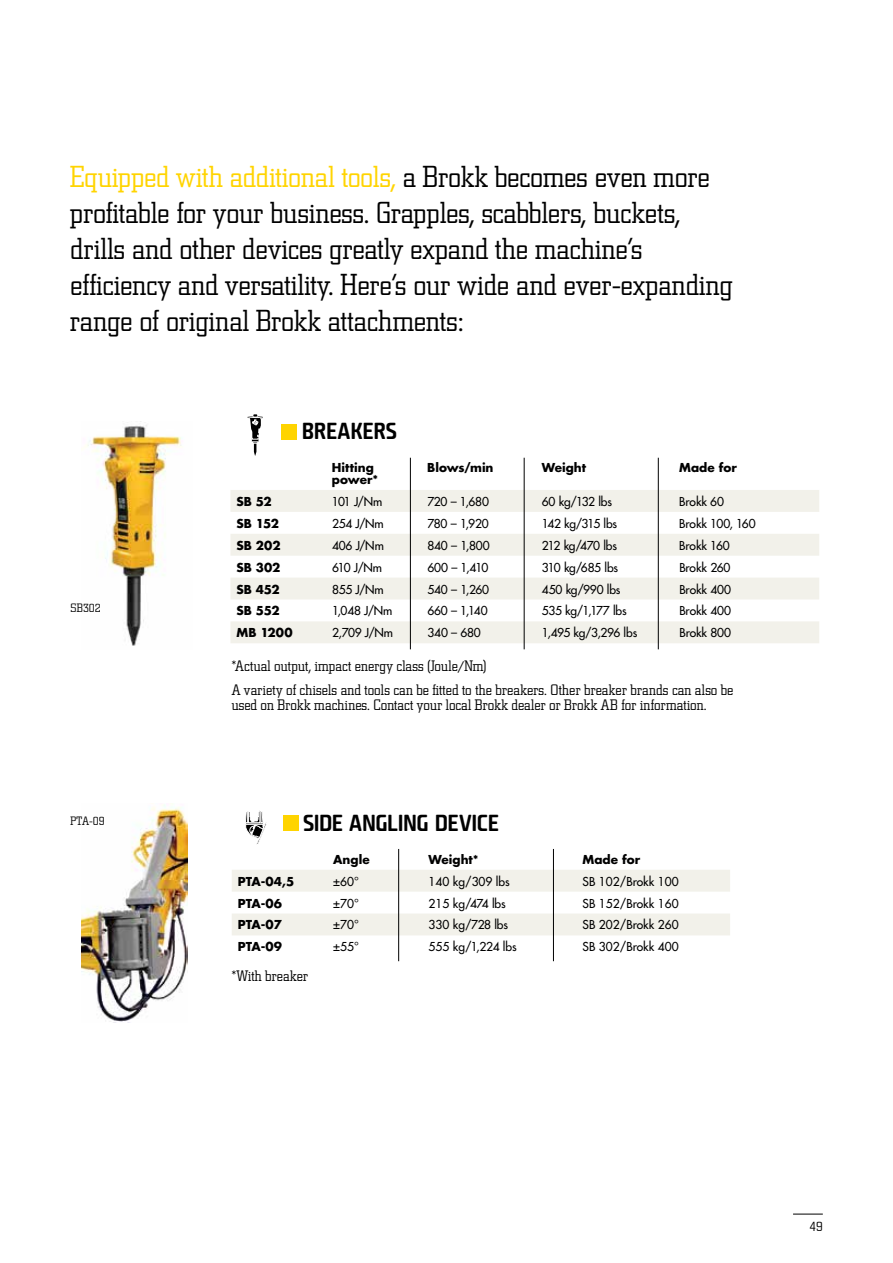
<style>
.page{position:relative;width:893px;height:1263px;background:#fff}
.page>*{position:absolute;margin:0;border:0;box-sizing:border-box;transform-origin:0 0}
.t1{font:300 30px/36px "City Pro";color:#000}
.t2{font:22.5px "Fishmonger MS";letter-spacing:-.02em;color:#000}
.t3{font:300 15px/23.5px "City Pro";letter-spacing:.01em;color:#000}
.t4{font:300 13.5px "City Pro";color:#000}
.t5{font:500 12px "Futura LT Pro";letter-spacing:-.01em;color:#000}
.t6{font:700 12px/12px "Futura LT Pro";color:#000}
.t7{font:500 12px "Futura LT Pro";letter-spacing:-.045em;color:#000}
.t8{font:500 12px "Futura LT Pro";letter-spacing:-.03em;color:#000}
.t9{font:300 12px "City Pro";letter-spacing:-.005em;color:#000}
.s1{color:#ffd400}
.s2{font-family:"Futura LT Pro";font-weight:400;font-size:12px}
</style>
<div class="page">
<img style="left:85px;top:425px;width:97px;height:221px">
<img style="left:82px;top:805px;width:105px;height:218px">
<svg style="left:230px;top:490px;width:589px;height:153px;fill:#f2f1ea"></svg>
<svg style="left:232px;top:870px;width:498px;height:65px"></svg>
<hr style="left:410px;top:458px;width:1px;height:191px;background:#000">
<hr style="left:524px;top:458px;width:1px;height:191px;background:#000">
<hr style="left:658px;top:458px;width:1px;height:191px;background:#000">
<hr style="left:398px;top:849px;width:1px;height:112px;background:#000">
<hr style="left:553px;top:849px;width:1px;height:112px;background:#000">
<div style="left:281px;top:424px;width:16px;height:15px;background:#ffd400"></div>
<div style="left:283px;top:815px;width:15px;height:16px;background:#ffd400"></div>
<svg style="left:245px;top:810px;width:22px;height:34px"></svg>
<svg style="left:247px;top:414px;width:16px;height:42px"></svg>
<hr style="left:793px;top:1214px;width:30px;height:1px;background:#000">
<p class="t1" style="left:70px;top:158px;width:664px"><span class="s1">Equipped with additional tools,</span> a Brokk becomes even more profitable for your business. Grapples, scabblers, buckets, drills and other devices greatly expand the machine’s efficiency and versatility. Here’s our wide and ever-expanding range of original Brokk attachments:</p>
<h2 class="t2" style="left:302px;top:416px;width:97px">BREAKERS</h2>
<p class="t9" style="left:71px;top:600px;width:32px">SB302</p>
<p class="t9" style="left:71px;top:813px;width:36px">PTA-09</p>
<p class="t6" style="left:332px;top:461px;width:48px">Hitting power*</p>
<p class="t6" style="left:427px;top:461px;width:68px">Blows/min</p>
<p class="t6" style="left:542px;top:461px;width:46px">Weight</p>
<p class="t6" style="left:679px;top:461px;width:59px">Made for</p>
<p class="t6" style="left:236px;top:495px;width:37px">SB 52</p>
<p class="t5" style="left:332px;top:492px;width:52px">101 J/Nm</p>
<p class="t5" style="left:427px;top:492px;width:63px">720 – 1,680</p>
<p class="t5" style="left:542px;top:492px;width:72px">60 kg/132 lbs</p>
<p class="t5" style="left:679px;top:492px;width:46px">Brokk 60</p>
<p class="t6" style="left:236px;top:517px;width:44px">SB 152</p>
<p class="t5" style="left:332px;top:514px;width:53px">254 J/Nm</p>
<p class="t5" style="left:427px;top:514px;width:63px">780 – 1,920</p>
<p class="t7" style="left:542px;top:514px;width:77px">142 kg/315 lbs</p>
<p class="t5" style="left:679px;top:514px;width:78px">Brokk 100, 160</p>
<p class="t6" style="left:236px;top:539px;width:46px">SB 202</p>
<p class="t5" style="left:332px;top:536px;width:53px">406 J/Nm</p>
<p class="t5" style="left:427px;top:536px;width:64px">840 – 1,800</p>
<p class="t8" style="left:542px;top:536px;width:77px">212 kg/470 lbs</p>
<p class="t5" style="left:679px;top:536px;width:52px">Brokk 160</p>
<p class="t6" style="left:237px;top:561px;width:45px">SB 302</p>
<p class="t5" style="left:332px;top:558px;width:51px">610 J/Nm</p>
<p class="t5" style="left:427px;top:558px;width:62px">600 – 1,410</p>
<p class="t5" style="left:542px;top:558px;width:78px">310 kg/685 lbs</p>
<p class="t5" style="left:679px;top:558px;width:53px">Brokk 260</p>
<p class="t6" style="left:237px;top:583px;width:45px">SB 452</p>
<p class="t5" style="left:332px;top:580px;width:53px">855 J/Nm</p>
<p class="t5" style="left:427px;top:580px;width:63px">540 – 1,260</p>
<p class="t5" style="left:542px;top:580px;width:80px">450 kg/990 lbs</p>
<p class="t5" style="left:679px;top:580px;width:53px">Brokk 400</p>
<p class="t6" style="left:237px;top:604px;width:45px">SB 552</p>
<p class="t5" style="left:332px;top:602px;width:62px">1,048 J/Nm</p>
<p class="t5" style="left:427px;top:602px;width:62px">660 – 1,140</p>
<p class="t5" style="left:542px;top:602px;width:86px">535 kg/1,177 lbs</p>
<p class="t5" style="left:679px;top:602px;width:53px">Brokk 400</p>
<p class="t6" style="left:237px;top:626px;width:58px">MB 1200</p>
<p class="t5" style="left:332px;top:624px;width:63px">2,709 J/Nm</p>
<p class="t5" style="left:427px;top:624px;width:55px">340 – 680</p>
<p class="t5" style="left:542px;top:624px;width:97px">1,495 kg/3,296 lbs</p>
<p class="t5" style="left:679px;top:624px;width:53px">Brokk 800</p>
<p class="t3" style="left:232px;top:654px;width:503px">*Actual output, impact energy class (Joule<span class="s2">/</span>Nm)<br>A variety of chisels and tools can be fitted to the breakers. Other breaker brands can also be</p>
<p class="t3" style="left:232px;top:692px;width:476px">used on Brokk machines. Contact your local Brokk dealer or Brokk AB for information.</p>
<h2 class="t2" style="left:303px;top:807px;width:197px">SIDE ANGLING DEVICE</h2>
<p class="t6" style="left:333px;top:853px;width:38px">Angle</p>
<p class="t6" style="left:429px;top:853px;width:52px">Weight*</p>
<p class="t6" style="left:583px;top:853px;width:59px">Made for</p>
<p class="t6" style="left:238px;top:875px;width:58px">PTA-04,5</p>
<p class="t5" style="left:333px;top:872px;width:27px">±60°</p>
<p class="t5" style="left:429px;top:872px;width:83px">140 kg/309 lbs</p>
<p class="t5" style="left:583px;top:872px;width:98px">SB 102/Brokk 100</p>
<p class="t6" style="left:238px;top:897px;width:46px">PTA-06</p>
<p class="t5" style="left:333px;top:894px;width:27px">±70°</p>
<p class="t5" style="left:429px;top:894px;width:79px">215 kg/474 lbs</p>
<p class="t5" style="left:583px;top:894px;width:98px">SB 152/Brokk 160</p>
<p class="t6" style="left:238px;top:918px;width:46px">PTA-07</p>
<p class="t5" style="left:333px;top:916px;width:27px">±70°</p>
<p class="t5" style="left:429px;top:916px;width:81px">330 kg/728 lbs</p>
<p class="t5" style="left:583px;top:916px;width:98px">SB 202/Brokk 260</p>
<p class="t6" style="left:238px;top:940px;width:46px">PTA-09</p>
<p class="t5" style="left:333px;top:938px;width:27px">±55°</p>
<p class="t5" style="left:429px;top:938px;width:90px">555 kg/1,224 lbs</p>
<p class="t5" style="left:583px;top:938px;width:98px">SB 302/Brokk 400</p>
<p class="t3" style="left:232px;top:964px;width:78px">*With breaker</p>
<p class="t4" style="left:809px;top:1218px;width:15px">49</p>
</div>
